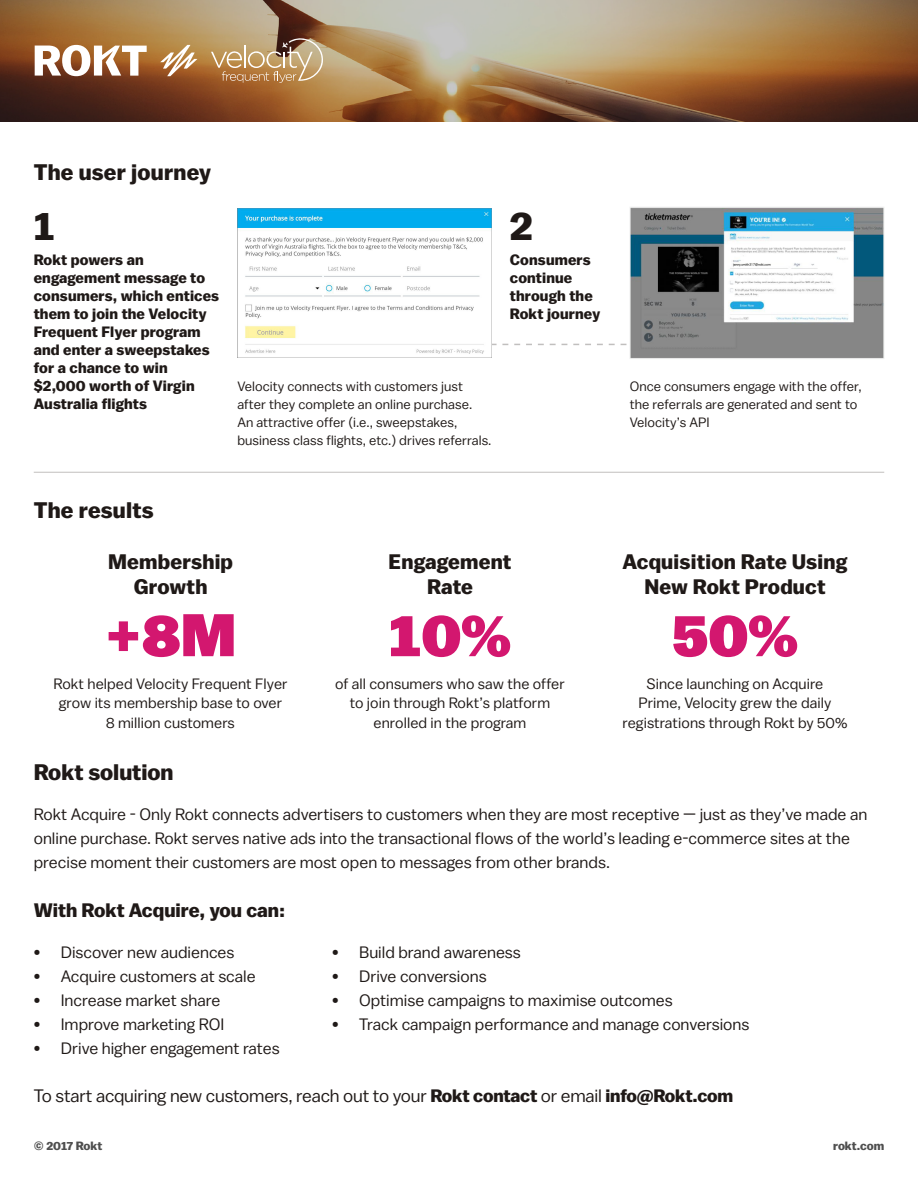
<style>
.page{position:relative;width:918px;height:1188px;background:#fff}
.page>*{position:absolute;margin:0;border:0;box-sizing:border-box;transform-origin:0 0}
.t1{font:900 60px "Balto";color:#d3176f}
.t2{font:700 40.5px "Balto";color:#1f1917}
.t3{font:700 22.5px "Balto";letter-spacing:.01em;color:#1f1917}
.t4{font:700 21px/25.5px "Balto";letter-spacing:.01em;color:#1f1917;text-align:center}
.t5{font:700 19.5px "Balto";color:#1f1917}
.t6{font:18px "Balto";letter-spacing:-.01em;color:#1f1917}
.t7{font:16.5px/24px "Balto";color:#1f1917}
.t8{font:15px/19.5px "Balto";letter-spacing:.005em;color:#1f1917;text-align:center}
.t9{font:700 15px/18px "Balto";letter-spacing:.01em;color:#1f1917}
.t10{font:13.5px/18px "Balto";letter-spacing:.005em;color:#1f1917}
.t11{font:700 12px "Balto";letter-spacing:-.005em;color:#4f4f4f}
.s1{font-weight:700}
</style>
<div class="page">
<svg style="left:0;top:0;width:918px;height:121px;background:#987451"></svg>
<img style="left:237px;top:208px;width:242px;height:149px">
<svg style="left:479px;top:207px;width:405px;height:152px"></svg>
<hr style="left:34px;top:472px;width:850px;height:1px;background:#c1bfbe">
<svg style="left:211px;top:38px;width:113px;height:45px;background:#bc996c"></svg>
<svg style="left:35px;top:45px;width:112px;height:31px"></svg>
<svg style="left:160px;top:45px;width:38px;height:31px"></svg>
<p class="t3" style="left:34px;top:158px;width:179px">The user journey</p>
<p class="t2" style="left:34px;top:201px;width:22px">1</p>
<p class="t9" style="left:34px;top:251px;width:187px">Rokt powers an engagement message to consumers, which entices them to join the Velocity<br>Frequent Flyer program and enter a sweepstakes for a chance to win $2,000 worth of Virgin<br>Australia flights</p>
<p class="t10" style="left:237px;top:377px;width:256px">Velocity connects with customers just after they complete an online purchase.<br>An attractive offer (i.e., sweepstakes, business class flights, etc.) drives referrals.</p>
<p class="t2" style="left:510px;top:201px;width:25px">2</p>
<p class="t9" style="left:510px;top:251px;width:92px">Consumers continue through the<br>Rokt journey</p>
<p class="t3" style="left:34px;top:496px;width:122px">The results</p>
<p class="t4" style="left:108px;top:548px;width:126px">Membership</p>
<p class="t4" style="left:134px;top:574px;width:75px">Growth</p>
<p class="t1" style="left:105px;top:599px;width:133px">+8M</p>
<p class="t8" style="left:53px;top:673px;width:236px">Rokt helped Velocity Frequent Flyer grow its membership base to over<br>8 million customers</p>
<p class="t3" style="left:34px;top:758px;width:141px">Rokt solution</p>
<p class="t4" style="left:389px;top:548px;width:124px">Engagement</p>
<p class="t4" style="left:427px;top:574px;width:47px">Rate</p>
<p class="t1" style="left:389px;top:599px;width:124px">10%</p>
<p class="t8" style="left:335px;top:673px;width:231px">of all consumers who saw the offer to join through Rokt’s platform enrolled in the program</p>
<p class="t10" style="left:630px;top:377px;width:233px">Once consumers engage with the offer, the referrals are generated and sent to<br>Velocity’s API</p>
<p class="t4" style="left:622px;top:548px;width:227px">Acquisition Rate Using<br>New Rokt Product</p>
<p class="t1" style="left:671px;top:599px;width:128px">50%</p>
<p class="t8" style="left:622px;top:673px;width:226px">Since launching on Acquire<br>Prime, Velocity grew the daily registrations through Rokt by 50%</p>
<p class="t7" style="left:34px;top:802px;width:835px">Rokt Acquire - Only Rokt connects advertisers to customers when they are most receptive — just as they’ve made an online purchase. Rokt serves native ads into the transactional flows of the world’s leading e-commerce sites at the precise moment their customers are most open to messages from other brands.</p>
<p class="t5" style="left:34px;top:899px;width:253px">With Rokt Acquire, you can:</p>
<p class="t7" style="left:34px;top:940px;width:202px">• Discover new audiences</p>
<p class="t7" style="left:34px;top:964px;width:223px">• Acquire customers at scale</p>
<p class="t7" style="left:34px;top:988px;width:188px">• Increase market share</p>
<p class="t7" style="left:34px;top:1012px;width:192px">• Improve marketing ROI</p>
<p class="t7" style="left:34px;top:1036px;width:248px">• Drive higher engagement rates</p>
<p class="t7" style="left:332px;top:940px;width:190px">• Build brand awareness</p>
<p class="t7" style="left:332px;top:964px;width:156px">• Drive conversions</p>
<p class="t7" style="left:332px;top:988px;width:342px">• Optimise campaigns to maximise outcomes</p>
<p class="t7" style="left:332px;top:1012px;width:419px">• Track campaign performance and manage conversions</p>
<p class="t6" style="left:34px;top:1085px;width:701px">To start acquiring new customers, reach out to your <span class="s1">Rokt contact</span> or email <span class="s1">info@Rokt.com</span></p>
<p class="t11" style="left:34px;top:1139px;width:70px">© 2017 Rokt</p>
<p class="t11" style="left:833px;top:1138px;width:53px">rokt.com</p>
</div>
